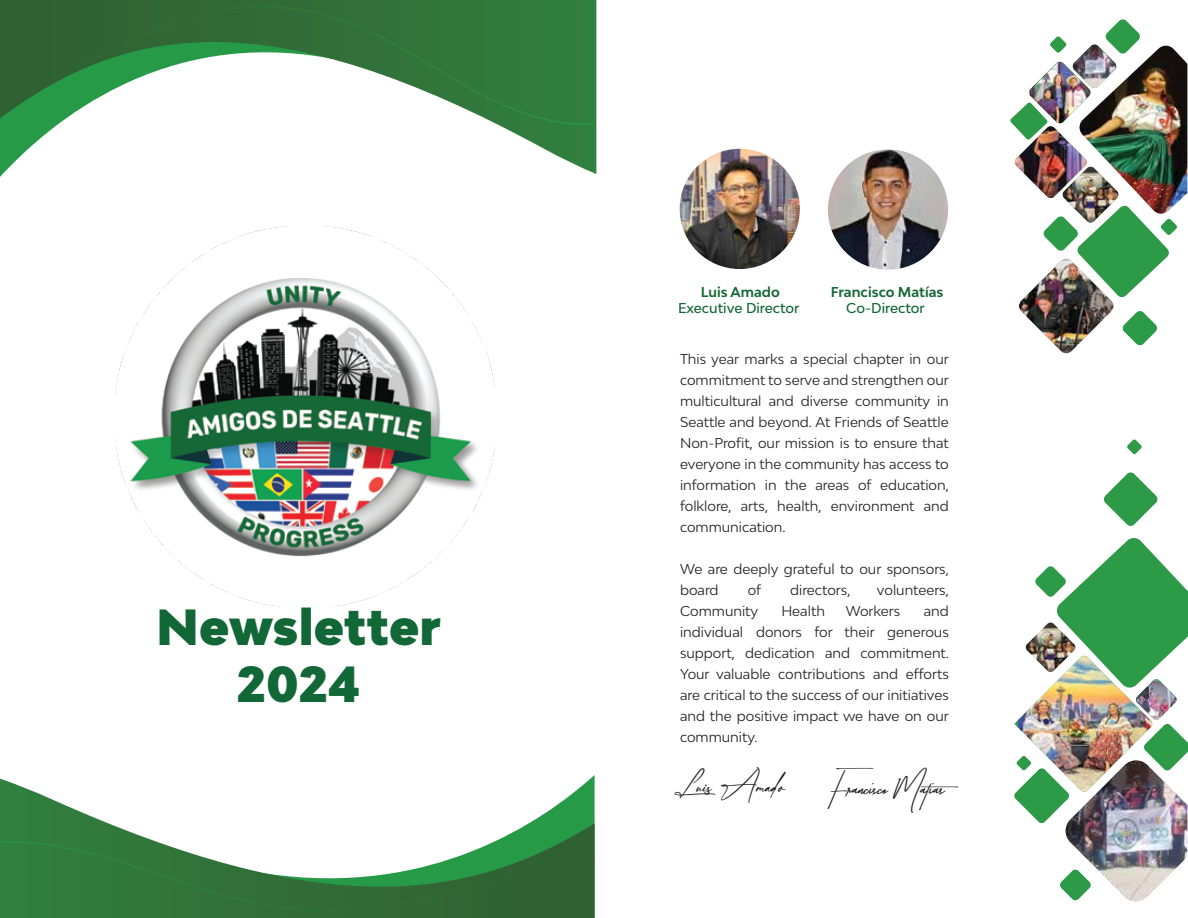
<style>
.page{position:relative;width:1188px;height:918px;background:#fff}
.page>*{position:absolute;margin:0;border:0;box-sizing:border-box;transform-origin:0 0}
.t1{font:900 48px/57px "Bw Modelica";color:#116735;text-align:center}
.t2{font:37.35px "Frathaman Holland";color:#231f20}
.t3{font:33px "Takenby Vultures Demo";color:#231f20}
.t4{font:13.5px/21px "Bw Modelica";color:#231f20;text-align:justify}
.t5{font:500 13.5px "Bw Modelica";color:#146835}
.t6{font:700 13.5px "Bw Modelica";color:#146835}
</style>
<div class="page">
<img style="left:680px;top:149px;width:120px;height:120px;border-radius:60px">
<img style="left:828px;top:149px;width:120px;height:121px;border-radius:60px">
<svg style="left:1122px;top:311px;width:35px;height:35px"></svg>
<img style="left:1019px;top:298px;width:94px;height:55px">
<img style="left:1010px;top:19px;width:167px;height:279px">
<img style="left:1078px;top:46px;width:109px;height:168px">
<svg style="left:1060px;top:877px;width:6px;height:16px"></svg>
<svg style="left:1127px;top:440px;width:15px;height:14px"></svg>
<img style="left:1066px;top:823px;width:121px;height:79px">
<img style="left:1014px;top:538px;width:173px;height:285px">
<svg style="left:1104px;top:472px;width:53px;height:54px"></svg>
<svg style="left:0;top:0;width:596px;height:174px"></svg>
<img style="left:115px;top:226px;width:380px;height:381px">
<svg style="left:0;top:2px;width:595px;height:125px"></svg>
<svg style="left:0;top:779px;width:595px;height:139px"></svg>
<svg style="left:0;top:840px;width:595px;height:73px"></svg>
<h1 class="t1" style="left:156px;top:597px;width:286px">Newsletter<br>2024</h1>
<p class="t6" style="left:701px;top:283px;width:80px">Luis Amado</p>
<p class="t5" style="left:678px;top:300px;width:123px">Executive Director</p>
<p class="t6" style="left:831px;top:283px;width:114px">Francisco Matías</p>
<p class="t5" style="left:846px;top:300px;width:80px">Co-Director</p>
<p class="t4" style="left:680px;top:348px;width:270px">This year marks a special chapter in our commitment to serve and strengthen our multicultural and diverse community in Seattle and beyond. At Friends of Seattle Non-Profit, our mission is to ensure that everyone in the community has access to information in the areas of education, folklore, arts, health, environment and communication.</p>
<p class="t4" style="left:680px;top:558px;width:270px">We are deeply grateful to our sponsors, board</p>
<p class="t4" style="left:748px;top:579px;width:15px">of</p>
<p class="t4" style="left:790px;top:579px;width:62px">directors,</p>
<p class="t4" style="left:877px;top:579px;width:73px">volunteers,</p>
<p class="t4" style="left:680px;top:600px;width:80px">Community</p>
<p class="t4" style="left:781px;top:600px;width:45px">Health</p>
<p class="t4" style="left:846px;top:600px;width:56px">Workers</p>
<p class="t4" style="left:680px;top:600px;width:270px;text-indent:244px">and individual donors for their generous support, dedication and commitment.<br>Your valuable contributions and efforts are critical to the success of our initiatives and the positive impact we have on our community.</p>
<h2 class="t2" style="left:675px;top:762px;width:112px">Luis Amado</h2>
<h3 class="t3" style="left:834px;top:766px;width:134px">Francisco Matias</h3>
</div>
